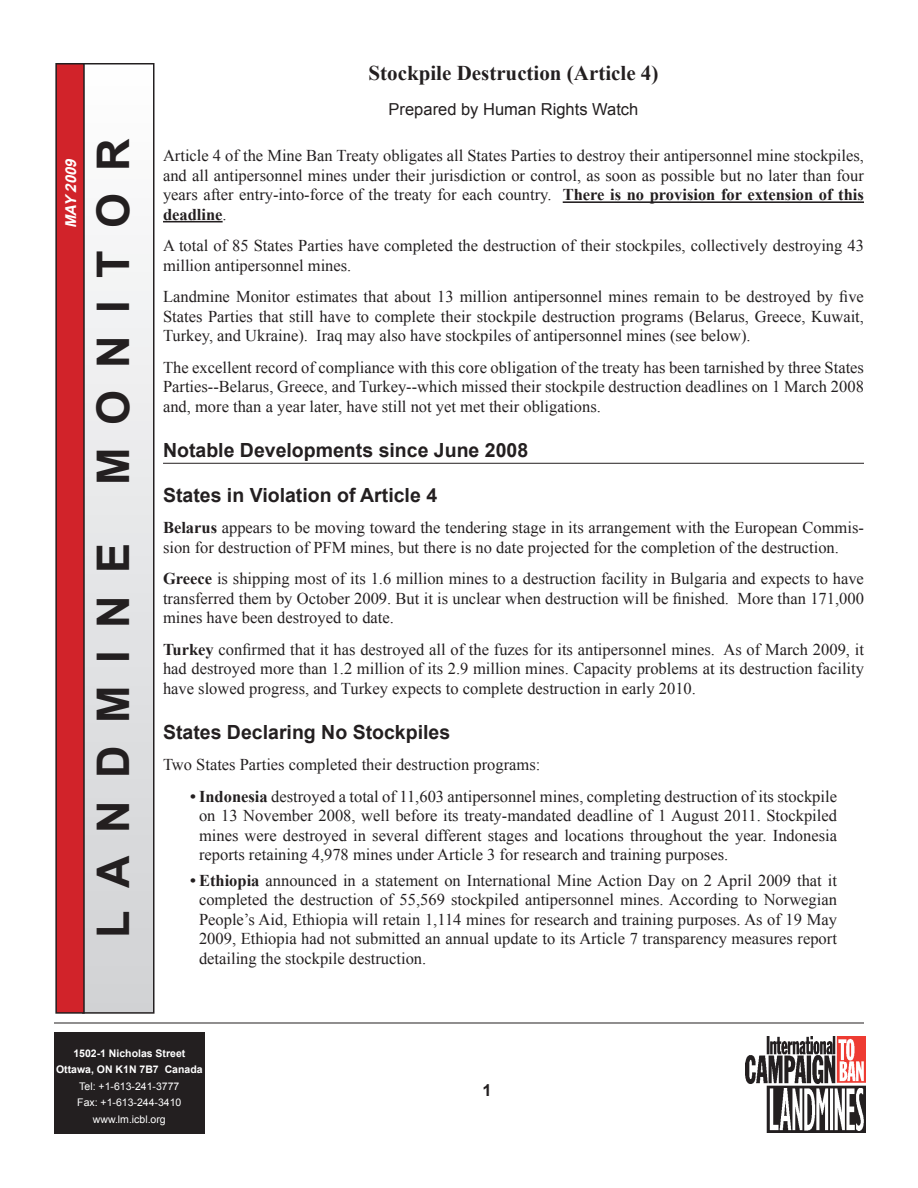
<style>
.page{position:relative;width:918px;height:1188px;background:#fff}
.page>*{position:absolute;margin:0;border:0;box-sizing:border-box;transform-origin:0 0}
.t1{font:700 45px "Arial";letter-spacing:.5em;color:#231f20}
.t2{font:700 21px "Times New Roman";color:#231f20}
.t3{font:700 19.5px "Arial";color:#231f20}
.t4{font:16.5px/19.5px "Times New Roman";color:#231f20;text-align:justify}
.t5{font:16.5px "Arial";color:#231f20}
.t6{font:italic 700 15px "Arial";color:#fff}
.t7{font:10.5px/16.5px "Arial";color:#fff;text-align:center}
.t8{font:700 10.5px/16.5px "Arial";color:#fff;text-align:center}
.s1{font-weight:700}
</style>
<div class="page">
<div style="left:83px;top:64px;width:71px;height:949px;background:linear-gradient(to bottom,#fefefe,#d0d1d4)"></div>
<div style="left:82px;top:63px;width:72px;height:951px;border:2px solid #231f20"></div>
<div style="left:54px;top:1032px;width:151px;height:102px;background:#231f20"></div>
<div style="left:56px;top:64px;width:28px;height:949px;background:#d1232a"></div>
<div style="left:55px;top:63px;width:30px;height:951px;border:2px solid #231f20"></div>
<img style="left:745px;top:1037px;width:120px;height:96px">
<hr style="left:54px;top:1023px;width:810px;height:1px;background:#231f20">
<hr style="left:563px;top:201px;width:301px;height:2px;background:#231f20">
<hr style="left:163px;top:221px;width:60px;height:1px;background:#231f20">
<hr style="left:163px;top:463px;width:701px;height:1px;background:#231f20">
<p class="t6" style="left:61px;top:228px;width:75px;rotate:-90deg">MAY 2009</p>
<h1 class="t1" style="left:84px;top:485px;width:348px;rotate:-90deg">MONITOR</h1>
<h1 class="t1" style="left:84px;top:938px;width:396px;rotate:-90deg">LANDMINE</h1>
<p class="t2" style="left:369px;top:58px;width:291px">Stockpile Destruction (Article 4)</p>
<p class="t5" style="left:389px;top:98px;width:251px">Prepared by Human Rights Watch</p>
<p class="t4" style="left:163px;top:146px;width:702px">Article 4 of the Mine Ban Treaty obligates all States Parties to destroy their antipersonnel mine stockpiles, and all antipersonnel mines under their jurisdiction or control, as soon as possible but no later than four years after entry-into-force of the treaty for each country. <span class="s1">There is no provision for extension of this deadline</span>.</p>
<p class="t4" style="left:163px;top:236px;width:702px">A total of 85 States Parties have completed the destruction of their stockpiles, collectively destroying 43 million antipersonnel mines.</p>
<p class="t4" style="left:163px;top:287px;width:702px">Landmine Monitor estimates that about 13 million antipersonnel mines remain to be destroyed by five States Parties that still have to complete their stockpile destruction programs (Belarus, Greece, Kuwait, Turkey, and Ukraine). Iraq may also have stockpiles of antipersonnel mines (see below).</p>
<p class="t4" style="left:163px;top:357px;width:702px">The excellent record of compliance with this core obligation of the treaty has been tarnished by three States Parties--Belarus, Greece, and Turkey--which missed their stockpile destruction deadlines on 1 March 2008 and, more than a year later, have still not yet met their obligations.</p>
<p class="t3" style="left:163px;top:437px;width:367px">Notable Developments since June 2008</p>
<p class="t3" style="left:163px;top:482px;width:276px">States in Violation of Article 4</p>
<p class="t4" style="left:163px;top:518px;width:702px"><span class="s1">Belarus</span> appears to be moving toward the tendering stage in its arrangement with the European Commis&shy;sion for destruction of PFM mines, but there is no date projected for the completion of the destruction.</p>
<p class="t4" style="left:163px;top:569px;width:702px"><span class="s1">Greece</span> is shipping most of its 1.6 million mines to a destruction facility in Bulgaria and expects to have transferred them by October 2009. But it is unclear when destruction will be finished. More than 171,000 mines have been destroyed to date.</p>
<p class="t4" style="left:163px;top:639px;width:703px"><span class="s1">Turkey</span> confirmed that it has destroyed all of the fuzes for its antipersonnel mines. As of March 2009, it had destroyed more than 1.2 million of its 2.9 million mines. Capacity problems at its destruction facility have slowed progress, and Turkey expects to complete destruction in early 2010.</p>
<p class="t3" style="left:163px;top:719px;width:289px">States Declaring No Stockpiles</p>
<p class="t4" style="left:163px;top:755px;width:379px">Two States Parties completed their destruction programs:</p>
<p class="t4" style="left:199px;top:786px;width:640px;text-indent:-9px"><span class="s1">• Indonesia</span> destroyed a total of 11,603 antipersonnel mines, completing destruction of its stockpile on 13 November 2008, well before its treaty-mandated deadline of 1 August 2011. Stockpiled mines were destroyed in several different stages and locations throughout the year. Indonesia reports retaining 4,978 mines under Article 3 for research and training purposes.</p>
<p class="t4" style="left:199px;top:870px;width:639px;text-indent:-9px"><span class="s1">• Ethiopia</span> announced in a statement on International Mine Action Day on 2 April 2009 that it completed the destruction of 55,569 stockpiled antipersonnel mines. According to Norwegian People’s Aid, Ethiopia will retain 1,114 mines for research and training purposes. As of 19 May 2009, Ethiopia had not submitted an annual update to its Article 7 transparency measures report detailing the stockpile destruction.</p>
<p class="t8" style="left:56px;top:1045px;width:148px">1502-1 Nicholas Street<br>Ottawa, ON K1N 7B7 Canada</p>
<p class="t7" style="left:77px;top:1078px;width:106px">Tel: +1-613-241-3777<br>Fax: +1-613-244-3410 www.lm.icbl.org</p>
</div>
